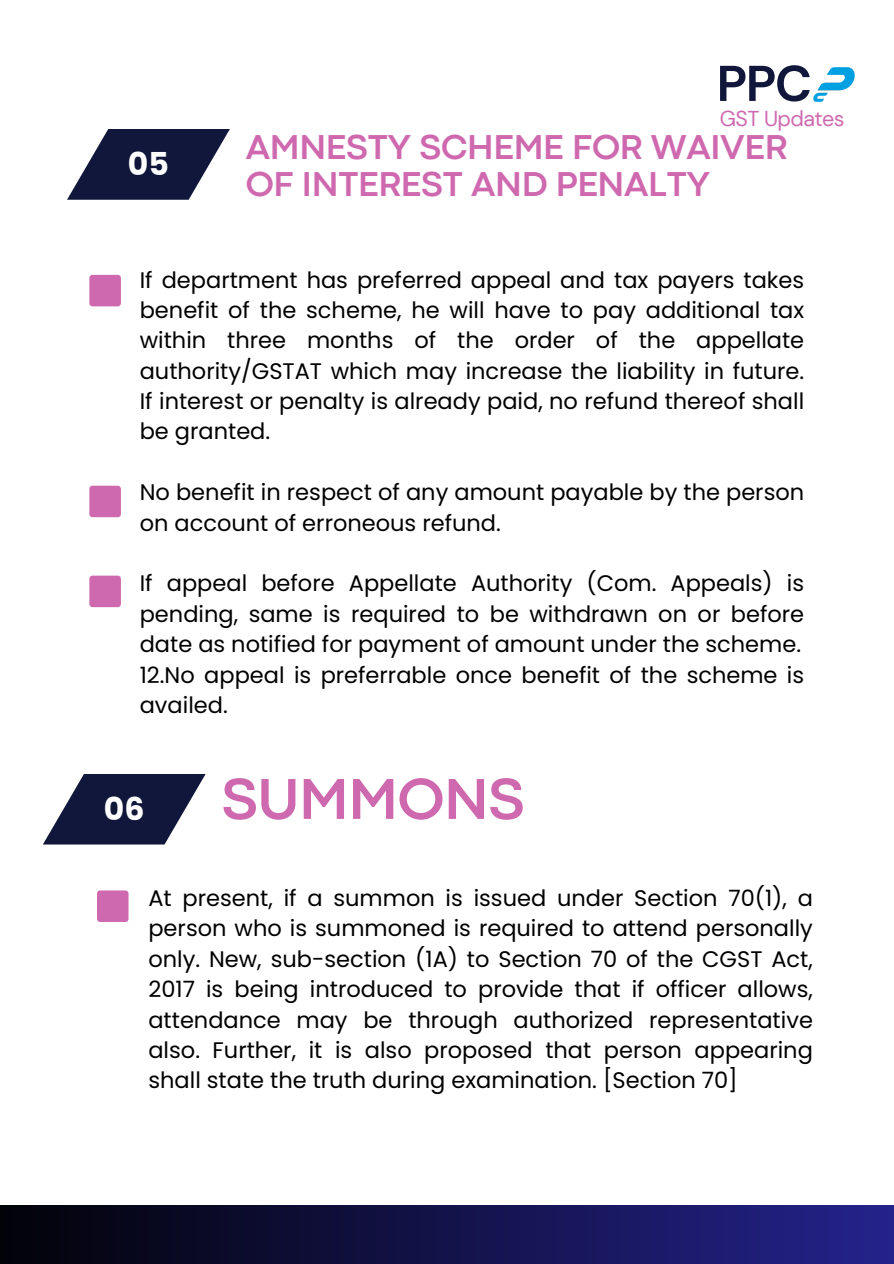
<style>
.page{position:relative;width:894px;height:1264px;background:#fff}
.page>*{position:absolute;margin:0;border:0;box-sizing:border-box;transform-origin:0 0}
.t1{font:700 60px "Codec Pro";letter-spacing:-.005em;color:#cf69af}
.t2{font:700 50.1px "DM Sans";color:#10173a}
.t3{font:700 36px/37.2px "Codec Pro";letter-spacing:-.01em;color:#cf69af}
.t4{font:700 31.5px "Poppins";color:#fff}
.t5{font:22.5px/30.3px "Poppins";color:#000;text-align:justify}
.t6{font:21.45px "DM Sans";letter-spacing:-.025em;color:#cf69af}
</style>
<div class="page">
<div style="left:89px;top:275px;width:32px;height:31px;background:#cf69af;border-radius:3px"></div>
<svg style="left:67px;top:129px;width:163px;height:71px"></svg>
<div style="left:0;top:1205px;width:893px;height:58px;background:linear-gradient(to right,#020209,#24238b)"></div>
<img style="left:813px;top:67px;width:42px;height:35px">
<div style="left:89px;top:485px;width:32px;height:32px;background:#cf69af;border-radius:3px"></div>
<div style="left:89px;top:575px;width:32px;height:32px;background:#cf69af;border-radius:3px"></div>
<svg style="left:43px;top:774px;width:162px;height:70px"></svg>
<div style="left:97px;top:890px;width:31px;height:32px;background:#cf69af;border-radius:3px"></div>
<p class="t4" style="left:128px;top:142px;width:42px">05</p>
<p class="t2" style="left:716px;top:51px;width:97px">PPC</p>
<p class="t6" style="left:719px;top:104px;width:126px">GST Updates</p>
<h1 class="t3" style="left:245px;top:131px;width:543px">AMNESTY SCHEME FOR WAIVER<br>OF INTEREST AND PENALTY</h1>
<h3 class="t5" style="left:140px;top:264px;width:665px">If department has preferred appeal and tax payers takes benefit of the scheme, he will have to pay additional tax within three months of the order of the appellate authority/GSTAT which may increase the liability in future.<br>If interest or penalty is already paid, no refund thereof shall be granted.</h3>
<p class="t5" style="left:140px;top:477px;width:665px">No benefit in respect of any amount payable by the person on account of erroneous refund.</p>
<p class="t5" style="left:140px;top:568px;width:665px">If appeal before Appellate Authority (Com. Appeals) is pending, same is required to be withdrawn on or before date as notified for payment of amount under the scheme.</p>
<p class="t5" style="left:140px;top:659px;width:665px">12.No appeal is preferrable once benefit of the scheme is availed.</p>
<p class="t4" style="left:104px;top:786px;width:42px">06</p>
<p class="t1" style="left:221px;top:777px;width:304px">SUMMONS</p>
<p class="t5" style="left:148px;top:882px;width:665px">At present, if a summon is issued under Section 70(1), a person who is summoned is required to attend personally only. New, sub-section (1A) to Section 70 of the CGST Act, 2017 is being introduced to provide that if officer allows, attendance may be through authorized representative also. Further, it is also proposed that person appearing shall state the truth during examination. [Section 70]</p>
</div>
